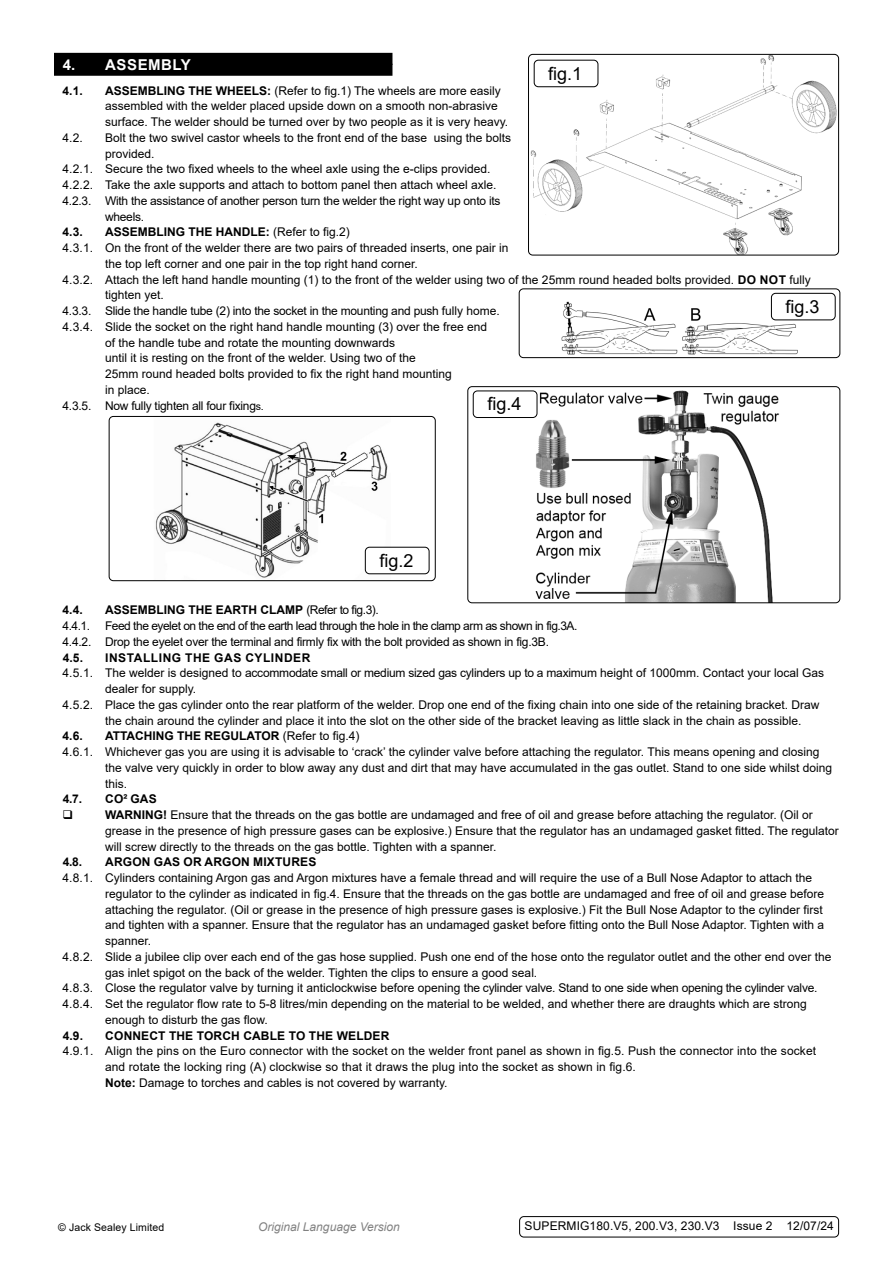
<style>
.page{position:relative;width:893px;height:1263px;background:#fff}
.page>*{position:absolute;margin:0;border:0;box-sizing:border-box;transform-origin:0 0}
.t1{font:18px "Arial";color:#000}
.t2{font:700 15px "Arial";letter-spacing:.035em;color:#fff}
.Body{font:12px/15.8px "Arial";color:#000}
.Body-2{font:12px/15.8px "Arial";letter-spacing:-.02em;color:#000}
.t3{font:700 12px "Arial";letter-spacing:.01em;color:#000}
.Body-3{font:12px "Arial";letter-spacing:-.04em;color:#000}
.Body__Footer{font:12px "Arial";letter-spacing:.01em;color:#000}
.t4{font:700 12px "Arial";letter-spacing:.045em;color:#000}
.t5{font:italic 12px "Arial";color:#818181}
.Body__Justified__7pt{font:10.5px "Arial";letter-spacing:.01em;color:#000}
.s1{font-weight:700}
.s2{font-weight:400}
.s3{font-size:10.5px}
</style>
<div class="page">
<div style="left:54px;top:64px;width:338px;height:12px;background:#000"></div>
<div style="left:54px;top:53px;width:338px;height:12px;background:#000"></div>
<img style="left:531px;top:56px;width:305px;height:197px">
<div style="left:528px;top:54px;width:311px;height:201px;border:1px solid #000;border-radius:4px"></div>
<div style="left:534px;top:60px;width:64px;height:27px;background:#fff;border-radius:4px"></div>
<div style="left:534px;top:60px;width:64px;height:27px;border:1px solid #000;border-radius:4px"></div>
<img style="left:561px;top:292px;width:239px;height:63px">
<div style="left:519px;top:288px;width:321px;height:70px;border:1px solid #000;border-radius:4px"></div>
<div style="left:771px;top:293px;width:64px;height:27px;background:#fff;border-radius:4px"></div>
<div style="left:771px;top:293px;width:65px;height:27px;border:1px solid #000;border-radius:4px"></div>
<img style="left:521px;top:390px;width:258px;height:211px">
<div style="left:467px;top:386px;width:373px;height:217px;border:1px solid #000;border-radius:4px"></div>
<div style="left:473px;top:391px;width:64px;height:26px;background:#fff;border-radius:4px"></div>
<div style="left:473px;top:391px;width:64px;height:27px;border:1px solid #000;border-radius:4px"></div>
<img style="left:155px;top:422px;width:236px;height:156px">
<div style="left:109px;top:416px;width:327px;height:165px;border:1px solid #000;border-radius:4px"></div>
<div style="left:365px;top:547px;width:64px;height:27px;background:#fff;border-radius:4px"></div>
<div style="left:365px;top:547px;width:64px;height:27px;border:1px solid #000;border-radius:4px"></div>
<div style="left:519px;top:1216px;width:320px;height:21px;border:1px solid #000;border-radius:4px"></div>
<p class="t2" style="left:63px;top:54px;width:130px">4. ASSEMBLY</p>
<p class="t3" style="left:63px;top:82px;width:22px">4.1.</p>
<p class="Body" style="left:105px;top:82px;width:405px"><span class="s1">ASSEMBLING THE WHEELS:</span> (Refer to fig.1) The wheels are more easily assembled with the welder placed upside down on a smooth non-abrasive surface. The welder should be turned over by two people as it is very heavy.</p>
<p class="Body" style="left:63px;top:130px;width:22px">4.2.</p>
<p class="Body" style="left:105px;top:130px;width:408px">Bolt the two swivel castor wheels to the front end of the base using the bolts provided.</p>
<p class="Body" style="left:63px;top:161px;width:430px">4.2.1. Secure the two fixed wheels to the wheel axle using the e-clips provided.</p>
<p class="Body" style="left:63px;top:177px;width:436px">4.2.2. Take the axle supports and attach to bottom panel then attach wheel axle.</p>
<p class="Body-2" style="left:105px;top:193px;width:397px;text-indent:-43px">4.2.3. With the assistance of another person turn the welder the right way up onto its wheels.</p>
<p class="t3" style="left:63px;top:224px;width:22px">4.3.</p>
<p class="t3" style="left:105px;top:224px;width:246px">ASSEMBLING THE HANDLE: <span class="s2">(Refer to fig.2)</span></p>
<p class="Body" style="left:105px;top:240px;width:405px;text-indent:-43px">4.3.1. On the front of the welder there are two pairs of threaded inserts, one pair in the top left corner and one pair in the top right hand corner.</p>
<p class="Body" style="left:105px;top:271px;width:707px;text-indent:-43px">4.3.2. Attach the left hand handle mounting (1) to the front of the welder using two of the 25mm round headed bolts provided. <span class="s1">DO NOT</span> fully tighten yet.</p>
<p class="Body-2" style="left:63px;top:303px;width:439px">4.3.3. Slide the handle tube (2) into the socket in the mounting and push fully home.</p>
<p class="Body" style="left:105px;top:319px;width:384px;text-indent:-43px">4.3.4. Slide the socket on the right hand handle mounting (3) over the free end of the handle tube and rotate the mounting downwards<br>until it is resting on the front of the welder. Using two of the<br>25mm round headed bolts provided to fix the right hand mounting<br>in place.</p>
<p class="Body-2" style="left:63px;top:397px;width:203px">4.3.5. Now fully tighten all four fixing<span class="s3">s.</span></p>
<p class="t1" style="left:548px;top:61px;width:36px">fig.1</p>
<p class="t1" style="left:785px;top:294px;width:36px">fig.3</p>
<p class="t1" style="left:487px;top:392px;width:36px">fig.4</p>
<p class="t1" style="left:379px;top:548px;width:36px">fig.2</p>
<p class="t3" style="left:63px;top:602px;width:22px">4.4.</p>
<p class="t3" style="left:105px;top:602px;width:275px">ASSEMBLING THE EARTH CLAMP <span class="s2">(Refer to fig.3).</span></p>
<p class="Body-3" style="left:63px;top:618px;width:516px">4.4.1. Feed the eyelet on the end of the earth lead through the hole in the clamp arm as shown in fig.3A.</p>
<p class="Body-2" style="left:63px;top:634px;width:488px">4.4.2. Drop the eyelet over the terminal and firmly fix with the bolt provided as shown in fig.3B.</p>
<p class="t3" style="left:63px;top:649px;width:22px">4.5.</p>
<p class="t4" style="left:105px;top:649px;width:207px">INSTALLING THE GAS CYLINDER</p>
<p class="Body" style="left:105px;top:665px;width:721px;text-indent:-43px">4.5.1. The welder is designed to accommodate small or medium sized gas cylinders up to a maximum height of 1000mm. Contact your local Gas dealer for supply.</p>
<p class="Body" style="left:105px;top:697px;width:716px;text-indent:-43px">4.5.2. Place the gas cylinder onto the rear platform of the welder. Drop one end of the fixing chain into one side of the retaining bracket. Draw the chain around the cylinder and place it into the slot on the other side of the bracket leaving as little slack in the chain as possible.</p>
<p class="t3" style="left:63px;top:728px;width:22px">4.6.</p>
<p class="t3" style="left:105px;top:728px;width:256px">ATTACHING THE REGULATOR <span class="s2">(Refer to fig.4)</span></p>
<p class="Body" style="left:105px;top:744px;width:729px;text-indent:-43px">4.6.1. Whichever gas you are using it is advisable to ‘crack’ the cylinder valve before attaching the regulator. This means opening and closing the valve very quickly in order to blow away any dust and dirt that may have accumulated in the gas outlet. Stand to one side whilst doing this.</p>
<p class="t3" style="left:63px;top:791px;width:21px">4.7.</p>
<p class="t3" style="left:105px;top:791px;width:53px">CO² GAS</p>
<p class="Body" style="left:105px;top:807px;width:735px"><span class="s1">WARNING!</span> Ensure that the threads on the gas bottle are undamaged and free of oil and grease before attaching the regulator. (Oil or grease in the presence of high pressure gases can be explosive.) Ensure that the regulator has an undamaged gasket fitted. The regulator will screw directly to the threads on the gas bottle. Tighten with a spanner.</p>
<p class="t3" style="left:63px;top:854px;width:21px">4.8.</p>
<p class="t3" style="left:105px;top:854px;width:213px">ARGON GAS OR ARGON MIXTURES</p>
<p class="Body" style="left:105px;top:870px;width:721px;text-indent:-43px">4.8.1. Cylinders containing Argon gas and Argon mixtures have a female thread and will require the use of a Bull Nose Adaptor to attach the regulator to the cylinder as indicated in fig.4. Ensure that the threads on the gas bottle are undamaged and free of oil and grease before attaching the regulator. (Oil or grease in the presence of high pressure gases is explosive.) Fit the Bull Nose Adaptor to the cylinder first and tighten with a spanner. Ensure that the regulator has an undamaged gasket before fitting onto the Bull Nose Adaptor. Tighten with a spanner.</p>
<p class="Body" style="left:105px;top:949px;width:728px;text-indent:-43px">4.8.2. Slide a jubilee clip over each end of the gas hose supplied. Push one end of the hose onto the regulator outlet and the other end over the gas inlet spigot on the back of the welder. Tighten the clips to ensure a good seal.</p>
<p class="Body" style="left:63px;top:980px;width:757px">4.8.3. Close the regulator valve by turning it anticlockwise before opening the cylinder valve. Stand to one side when opening the cylinder valve.</p>
<p class="Body" style="left:105px;top:996px;width:703px;text-indent:-43px">4.8.4. Set the regulator flow rate to 5-8 litres/min depending on the material to be welded, and whether there are draughts which are strong enough to disturb the gas flow.</p>
<p class="t3" style="left:63px;top:1027px;width:22px">4.9.</p>
<p class="t3" style="left:105px;top:1027px;width:286px">CONNECT THE TORCH CABLE TO THE WELDER</p>
<p class="Body" style="left:105px;top:1043px;width:713px;text-indent:-42px">4.9.1. Align the pins on the Euro connector with the socket on the welder front panel as shown in fig.5. Push the connector into the socket and rotate the locking ring (A) clockwise so that it draws the plug into the socket as shown in fig.6.</p>
<p class="Body" style="left:105px;top:1075px;width:344px"><span class="s1">Note:</span> Damage to torches and cables is not covered by warranty.</p>
<p class="Body__Justified__7pt" style="left:58px;top:1220px;width:108px">© Jack Sealey Limited</p>
<p class="t5" style="left:258px;top:1219px;width:143px">Original Language Version</p>
<p class="Body__Footer" style="left:524px;top:1217px;width:311px">SUPERMIG180.V5, 200.V3, 230.V3 Issue 2 12/07/24</p>
</div>
